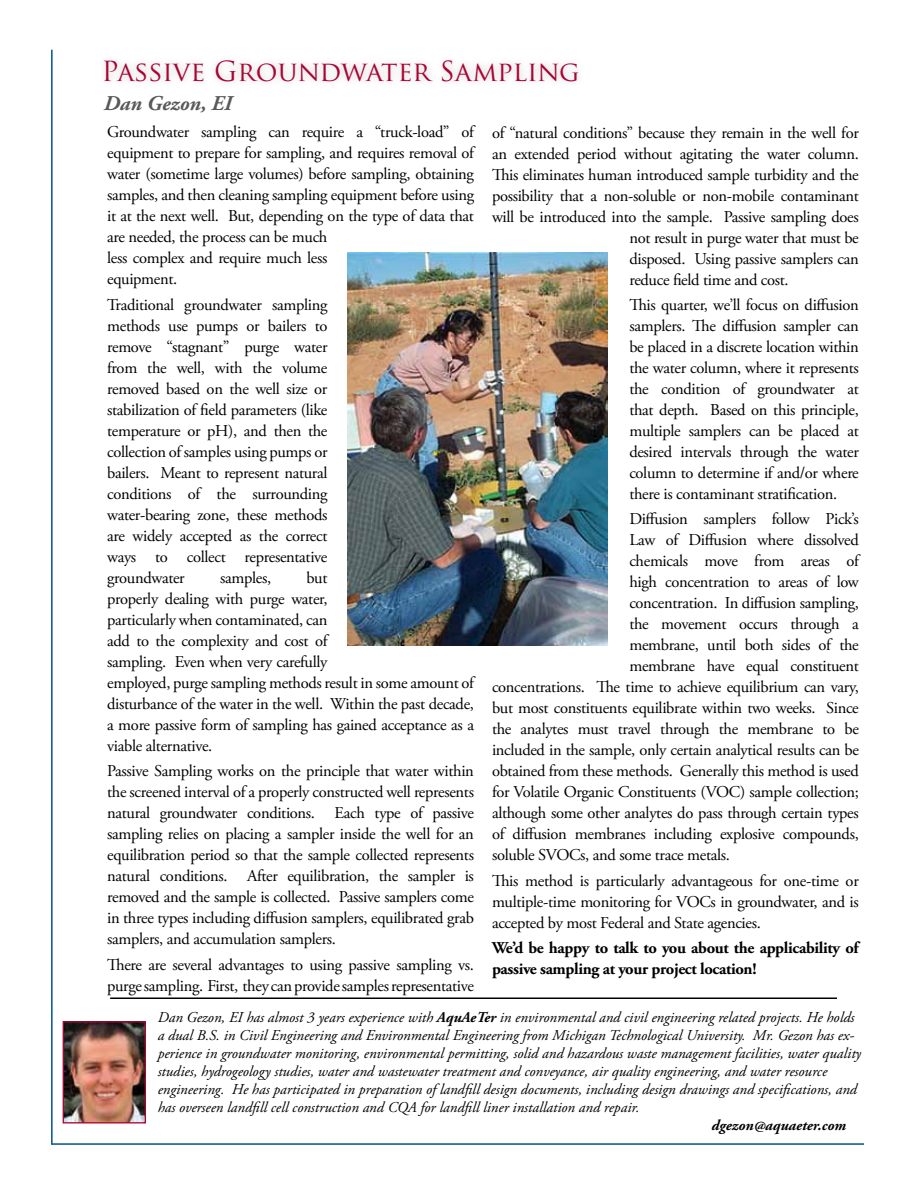
<style>
.page{position:relative;width:918px;height:1188px;background:#fff}
.page>*{position:absolute;margin:0;border:0;box-sizing:border-box;transform-origin:0 0}
.t1{font:27px "Trajan Pro";color:#a90533}
.t2{font:italic 700 21px "Adobe Garamond Pro";color:#58595b}
.t3{font:16.5px/21px "Adobe Garamond Pro";letter-spacing:-.02em;color:#000;text-align:justify}
.t4{font:700 16.5px/21px "Adobe Garamond Pro";letter-spacing:-.02em;color:#000}
.t5{font:italic 15px/18px "Adobe Garamond Pro";color:#000}
.t6{font:italic 700 15px "Adobe Garamond Pro";color:#000}
.s1{font-weight:700}
</style>
<div class="page">
<div style="left:99px;top:53px;width:486px;height:37px;background:#f9f9f9"></div>
<hr style="left:51px;top:50px;width:2px;height:1095px;background:#00548e">
<hr style="left:52px;top:1143px;width:812px;height:2px;background:#00548e">
<hr style="left:110px;top:998px;width:727px;height:1px;background:#000">
<img style="left:65px;top:1023px;width:79px;height:99px">
<div style="left:63px;top:1021px;width:83px;height:103px;border:1px solid #a90533"></div>
<img style="left:348px;top:253px;width:260px;height:393px">
<h1 class="t1" style="left:102px;top:54px;width:480px">Passive Groundwater Sampling</h1>
<p class="t2" style="left:104px;top:91px;width:130px">Dan Gezon, EI</p>
<p class="t3" style="left:107px;top:122px;width:368px;text-align:left">Groundwater sampling can require a “truck-load” of equipment to prepare for sampling, and requires removal of water (sometime large volumes) before sampling, obtaining samples, and then cleaning sampling equipment before using it at the next well. But, depending on the type of data that are needed, the process can be much<br>less complex and require much less<br>equipment.</p>
<p class="t3" style="left:107px;top:295px;width:222px">Traditional groundwater sampling methods use pumps or bailers to remove “stagnant” purge water from the well, with the volume removed based on the well size or stabilization of field parameters (like temperature or pH), and then the collection of samples using pumps or bailers. Meant to represent natural conditions of the surrounding water-bearing zone, these methods are widely accepted as the correct ways to collect representative groundwater</p>
<p class="t3" style="left:107px;top:568px;width:368px;text-align:left;text-indent:199px">but<br>properly dealing with purge water,<br>particularly when contaminated, can<br>add to the complexity and cost of<br>sampling. Even when very carefully<br>employed, purge sampling methods result in some amount of disturbance of the water in the well. Within the past decade, a more passive form of sampling has gained acceptance as a viable alternative.</p>
<p class="t3" style="left:107px;top:761px;width:368px">Passive Sampling works on the principle that water within the screened interval of a properly constructed well represents natural groundwater conditions. Each type of passive sampling relies on placing a sampler inside the well for an equilibration period so that the sample collected represents natural conditions. After equilibration, the sampler is removed and the sample is collected. Passive samplers come in three types including diffusion samplers, equilibrated grab samplers, and accumulation samplers.</p>
<p class="t3" style="left:107px;top:954px;width:368px">There are several advantages to using passive sampling vs. purge sampling. First, they can provide samples representative</p>
<p class="t3" style="left:220px;top:568px;width:53px">samples,</p>
<p class="t3" style="left:492px;top:122px;width:368px">of “natural conditions” because they remain in the well for</p>
<p class="t3" style="left:492px;top:143px;width:368px">an extended period without agitating the water column.</p>
<p class="t3" style="left:492px;top:164px;width:368px">This eliminates human introduced sample turbidity and the</p>
<p class="t3" style="left:492px;top:185px;width:368px">possibility that a non-soluble or non-mobile contaminant</p>
<p class="t3" style="left:492px;top:206px;width:368px">will be introduced into the sample. Passive sampling does</p>
<p class="t3" style="left:629px;top:227px;width:231px">not result in purge water that must be</p>
<p class="t3" style="left:629px;top:248px;width:231px">disposed. Using passive samplers can</p>
<p class="t3" style="left:629px;top:269px;width:161px">reduce field time and cost.</p>
<p class="t3" style="left:629px;top:295px;width:231px">This quarter, we’ll focus on diffusion samplers. The diffusion sampler can be placed in a discrete location within the water column, where it represents the condition of groundwater at that depth. Based on this principle, multiple samplers can be placed at desired intervals through the water column to determine if and/or where there is contaminant stratification.</p>
<p class="t3" style="left:629px;top:509px;width:231px">Diffusion samplers follow Pick’s</p>
<p class="t3" style="left:629px;top:530px;width:231px">Law of Diffusion where dissolved</p>
<p class="t3" style="left:629px;top:551px;width:231px">chemicals move from areas of</p>
<p class="t3" style="left:629px;top:572px;width:231px">high concentration to areas of low</p>
<p class="t3" style="left:629px;top:593px;width:231px">concentration. In diffusion sampling,</p>
<p class="t3" style="left:629px;top:614px;width:231px">the movement occurs through a</p>
<p class="t3" style="left:629px;top:635px;width:231px">membrane, until both sides of the</p>
<p class="t3" style="left:629px;top:656px;width:231px">membrane have equal constituent</p>
<p class="t3" style="left:492px;top:677px;width:368px">concentrations. The time to achieve equilibrium can vary,</p>
<p class="t3" style="left:492px;top:698px;width:368px">but most constituents equilibrate within two weeks. Since</p>
<p class="t3" style="left:492px;top:719px;width:368px">the analytes must travel through the membrane to be</p>
<p class="t3" style="left:492px;top:740px;width:368px">included in the sample, only certain analytical results can be</p>
<p class="t3" style="left:492px;top:761px;width:368px">obtained from these methods. Generally this method is used</p>
<p class="t3" style="left:492px;top:782px;width:368px">for Volatile Organic Constituents (VOC) sample collection;</p>
<p class="t3" style="left:492px;top:803px;width:368px">although some other analytes do pass through certain types</p>
<p class="t3" style="left:492px;top:824px;width:368px">of diffusion membranes including explosive compounds,</p>
<p class="t3" style="left:492px;top:845px;width:240px">soluble SVOCs, and some trace metals.</p>
<p class="t3" style="left:492px;top:871px;width:368px">This method is particularly advantageous for one-time or multiple-time monitoring for VOCs in groundwater, and is accepted by most Federal and State agencies.</p>
<p class="t4" style="left:492px;top:938px;width:368px">We’d be happy to talk to you about the applicability of passive sampling at your project location!</p>
<p class="t5" style="left:158px;top:1008px;width:705px">Dan Gezon, EI has almost 3 years experience with <span class="s1">AquAeTer</span> in environmental and civil engineering related projects. He holds a dual B.S. in Civil Engineering and Environmental Engineering from Michigan Technological University. Mr. Gezon has ex&shy;perience in groundwater monitoring, environmental permitting, solid and hazardous waste management facilities, water quality studies, hydrogeology studies, water and wastewater treatment and conveyance, air quality engineering, and water resource engineering. He has participated in preparation of landfill design documents, including design drawings and specifications, and has overseen landfill cell construction and CQA for landfill liner installation and repair.</p>
<p class="t6" style="left:712px;top:1116px;width:136px">dgezon@aquaeter.com</p>
</div>
